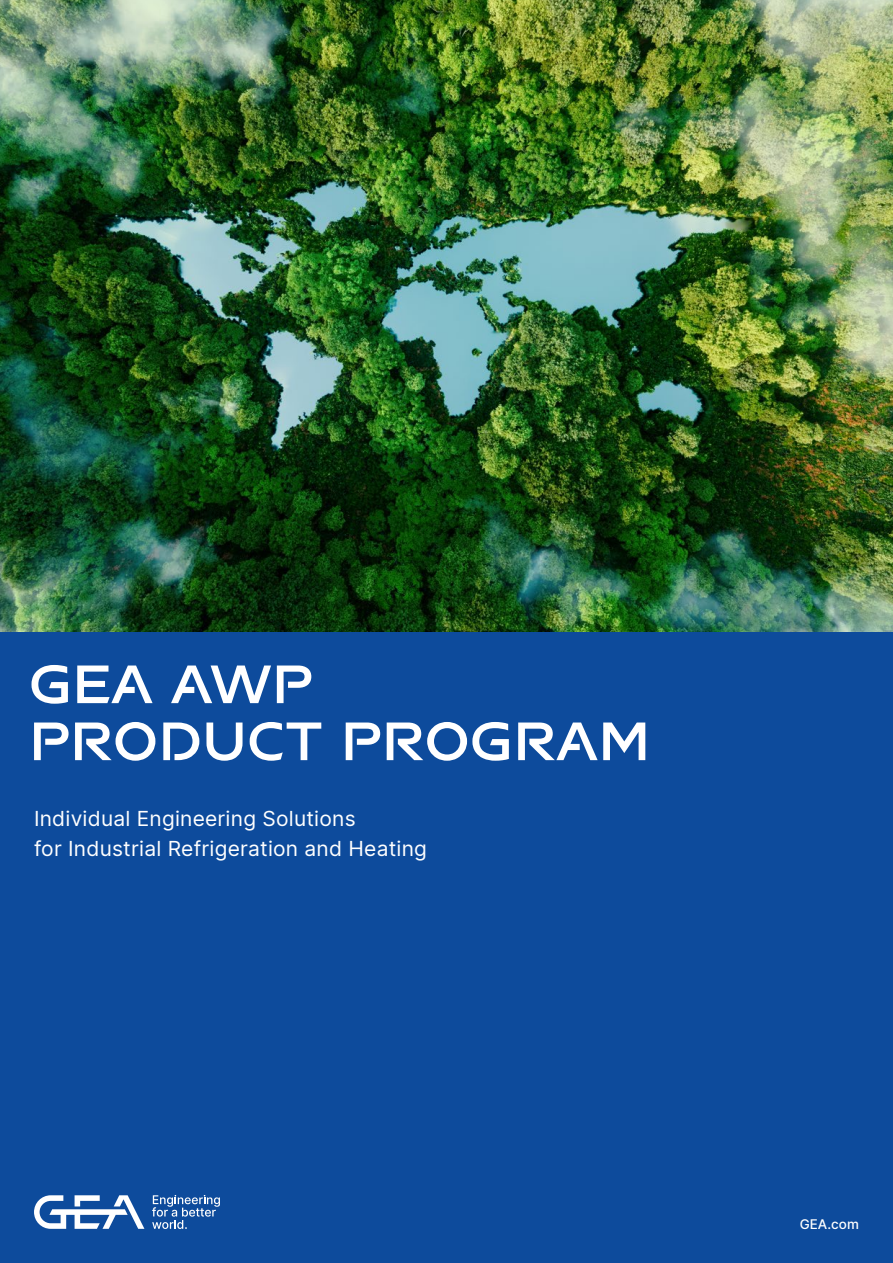
<style>
.page{position:relative;width:893px;height:1263px;background:#0d4b9c}
.page>*{position:absolute;margin:0;border:0;box-sizing:border-box;transform-origin:0 0}
.t1{font:700 57px/57px "GEA Sans";color:#fff}
.t2{font:21px/30px "Inter";letter-spacing:.01em;color:#fff}
.t3{font:500 13.5px "Inter";color:#fff}
</style>
<div class="page">
<img style="left:0;top:0;width:893px;height:631px">
<svg style="left:34px;top:1195px;width:110px;height:34px"></svg>
<svg style="left:152px;top:1195px;width:68px;height:34px"></svg>
<h1 class="t1" style="left:29px;top:654px;width:623px">GEA AWP<br>PRODUCT PROGRAM</h1>
<p class="t2" style="left:34px;top:803px;width:395px">Individual Engineering Solutions<br>for Industrial Refrigeration and Heating</p>
<p class="t3" style="left:800px;top:1214px;width:61px">GEA.com</p>
</div>
